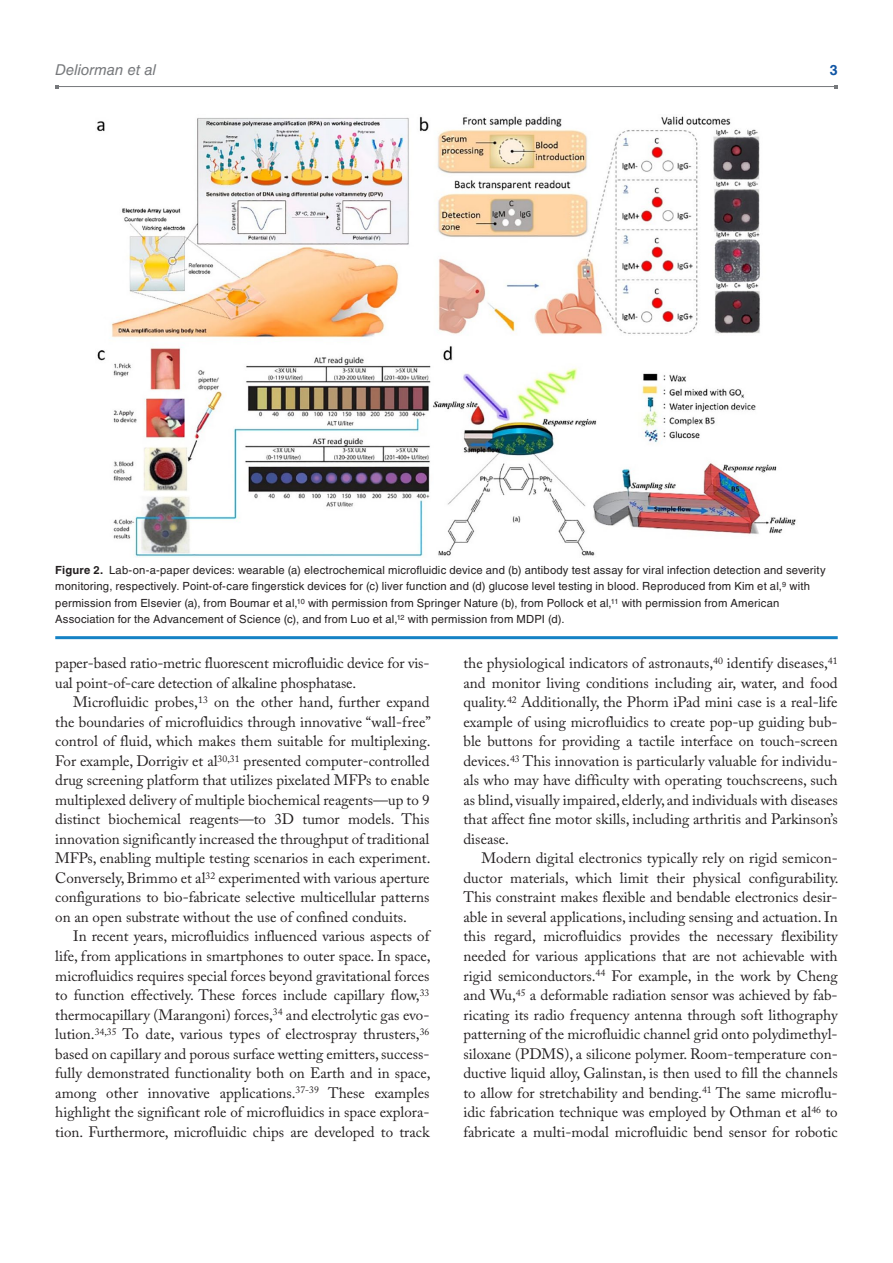
<style>
.page{position:relative;width:893px;height:1263px;background:#fff}
.page>*{position:absolute;margin:0;border:0;box-sizing:border-box;transform-origin:0 0}
.t1{font:15px/19.5px "Adobe Caslon Pro";color:#231f20;text-align:justify}
.t2{font:italic 15px "Helvetica LT Std";color:#76787b}
.t3{font:700 14.25px "Helvetica LT Std";color:#1055a4}
.t4{font:11.25px/16.5px "Helvetica LT Std";letter-spacing:.015em;color:#231f20}
.s1{font-weight:700}
</style>
<div class="page">
<hr style="left:57px;top:86px;width:779px;height:1px;background:#76787b">
<hr style="left:55px;top:636px;width:783px;height:3px;background:#1582c5">
<img style="left:96px;top:116px;width:700px;height:441px">
<p class="t2" style="left:55px;top:61px;width:102px">Deliorman et al</p>
<p class="t3" style="left:830px;top:61px;width:9px">3</p>
<p class="t4" style="left:55px;top:562px;width:772px"><span class="s1">Figure 2.</span> Lab-on-a-paper devices: wearable (a) electrochemical microfluidic device and (b) antibody test assay for viral infection detection and severity monitoring, respectively. Point-of-care fingerstick devices for (c) liver function and (d) glucose level testing in blood. Reproduced from Kim et al,<sup>9</sup> with permission from Elsevier (a), from Boumar et al,<sup>10</sup> with permission from Springer Nature (b), from Pollock et al,<sup>11</sup> with permission from American Association for the Advancement of Science (c), and from Luo et al,<sup>12</sup> with permission from MDPI (d).</p>
<p class="t1" style="left:55px;top:653px;width:376px">paper-based ratio-metric fluorescent microfluidic device for vis&shy;ual point-of-care detection of alkaline phosphatase.</p>
<p class="t1" style="left:55px;top:692px;width:377px;text-indent:18px">Microfluidic probes,<sup>13</sup> on the other hand, further expand the boundaries of microfluidics through innovative “wall-free” control of fluid, which makes them suitable for multiplexing.<br>For example, Dorrigiv et al<sup>30,31</sup> presented computer-controlled drug screening platform that utilizes pixelated MFPs to enable multiplexed delivery of multiple biochemical reagents—up to 9 distinct biochemical reagents—to 3D tumor models. This innovation significantly increased the throughput of traditional MFPs, enabling multiple testing scenarios in each experiment.<br>Conversely, Brimmo et al<sup>32</sup> experimented with various aperture configurations to bio-fabricate selective multicellular patterns on an open substrate without the use of confined conduits.</p>
<p class="t1" style="left:55px;top:926px;width:377px;text-indent:18px">In recent years, microfluidics influenced various aspects of life, from applications in smartphones to outer space. In space, microfluidics requires special forces beyond gravitational forces to function effectively. These forces include capillary flow,<sup>33 </sup>thermocapillary (Marangoni) forces,<sup>34</sup> and electrolytic gas evo&shy;lution.<sup>34,35</sup> To date, various types of electrospray thrusters,<sup>36 </sup>based on capillary and porous surface wetting emitters, success&shy;fully demonstrated functionality both on Earth and in space, among other innovative applications.<sup>37-39</sup> These examples highlight the significant role of microfluidics in space explora&shy;tion. Furthermore, microfluidic chips are developed to track</p>
<p class="t1" style="left:463px;top:653px;width:376px">the physiological indicators of astronauts,<sup>40</sup> identify diseases,<sup>41 </sup>and monitor living conditions including air, water, and food quality.<sup>42</sup> Additionally, the Phorm iPad mini case is a real-life example of using microfluidics to create pop-up guiding bub&shy;ble buttons for providing a tactile interface on touch-screen devices.<sup>43</sup> This innovation is particularly valuable for individu&shy;als who may have difficulty with operating touchscreens, such as blind, visually impaired, elderly, and individuals with diseases that affect fine motor skills, including arthritis and Parkinson’s disease.</p>
<p class="t1" style="left:463px;top:848px;width:377px;text-indent:18px">Modern digital electronics typically rely on rigid semicon&shy;ductor materials, which limit their physical configurability.<br>This constraint makes flexible and bendable electronics desir&shy;able in several applications, including sensing and actuation. In this regard, microfluidics provides the necessary flexibility needed for various applications that are not achievable with rigid semiconductors.<sup>44</sup> For example, in the work by Cheng and Wu,<sup>45</sup> a deformable radiation sensor was achieved by fab&shy;ricating its radio frequency antenna through soft lithography patterning of the microfluidic channel grid onto polydimethyl&shy;siloxane (PDMS), a silicone polymer. Room-temperature con&shy;ductive liquid alloy, Galinstan, is then used to fill the channels to allow for stretchability and bending.<sup>41</sup> The same microflu&shy;idic fabrication technique was employed by Othman et al<sup>46</sup> to fabricate a multi-modal microfluidic bend sensor for robotic</p>
</div>
